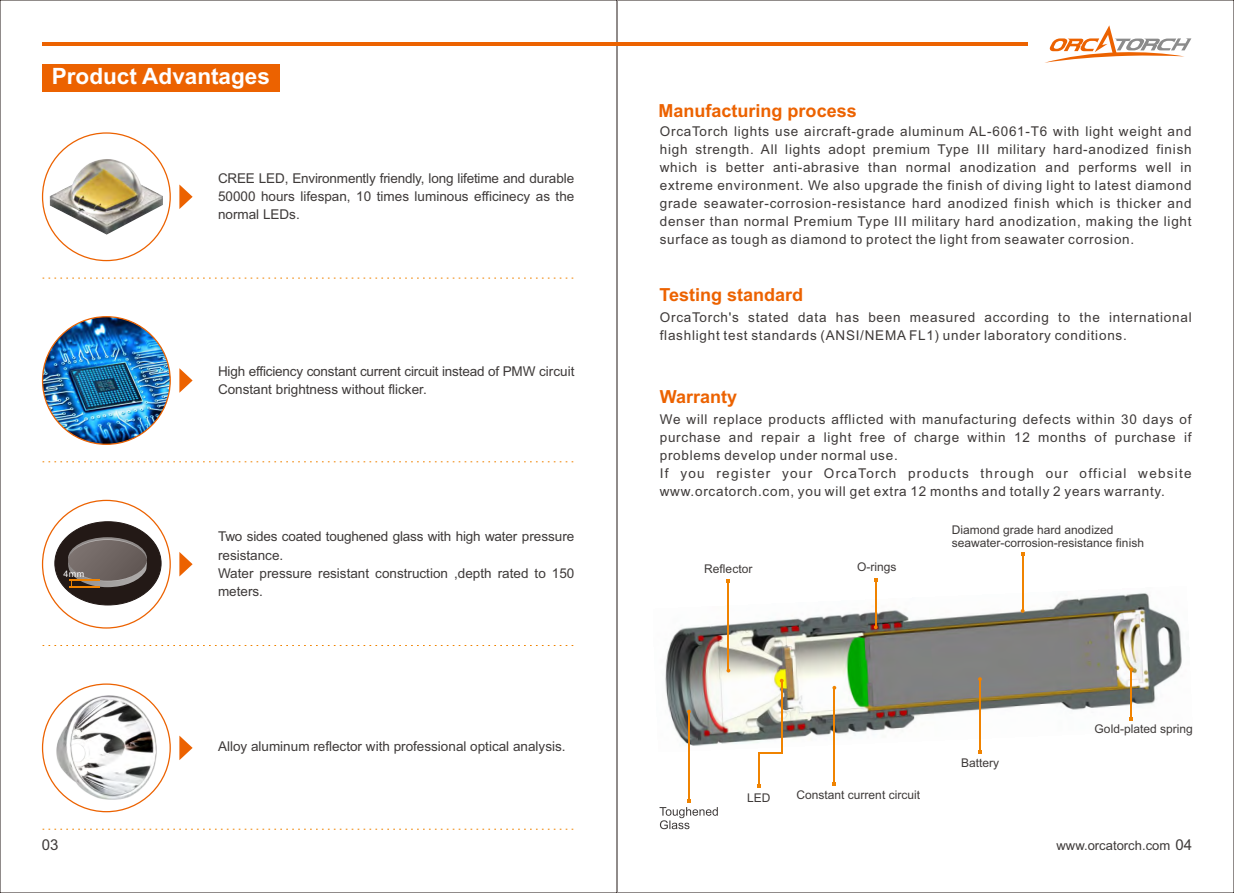
<style>
.page{position:relative;width:1234px;height:893px;background:#fff}
.page>*{position:absolute;margin:0;border:0;box-sizing:border-box;transform-origin:0 0}
.t1{font:700 22.5px "Arial";color:#fff}
.t2{font:700 18px "Arial";color:#ec6200}
.t3{font:15px "Arial";color:#3e3a39}
.t4{font:13.5px/18.1px "Arial";letter-spacing:.055em;color:#3e3a39;text-align:justify}
.t5{font:13.5px/18.1px "Arial";color:#3e3a39}
.t6{font:13.5px/18.1px "Arial";letter-spacing:-.015em;color:#3e3a39}
.t7{font:13.05px "Arial";color:#3e3a39}
.t8{font:12px/13.4px "Arial";color:#3e3a39}
.t9{font:9px "Arial";color:#fff}
.s1{font-size:15px}
</style>
<div class="page">
<div style="left:43px;top:64px;width:237px;height:27px;background:#ec6200"></div>
<img style="left:665px;top:586px;width:517px;height:166px">
<hr style="left:688px;top:712px;width:1px;height:88px;background:#f08300">
<svg style="left:659px;top:800px;width:58px;height:29px"></svg>
<hr style="left:780px;top:681px;width:2px;height:72px;background:#f08300">
<svg style="left:779px;top:679px;width:4px;height:4px"></svg>
<svg style="left:759px;top:752px;width:21px;height:1px"></svg>
<hr style="left:757px;top:752px;width:2px;height:34px;background:#f08300">
<hr style="left:979px;top:679px;width:1px;height:73px;background:#f08300">
<svg style="left:977px;top:677px;width:4px;height:4px"></svg>
<hr style="left:874px;top:580px;width:2px;height:47px;background:#f08300">
<svg style="left:873px;top:625px;width:4px;height:4px"></svg>
<hr style="left:833px;top:688px;width:1px;height:96px;background:#f08300">
<svg style="left:832px;top:686px;width:4px;height:4px"></svg>
<hr style="left:727px;top:583px;width:2px;height:88px;background:#f08300">
<svg style="left:726px;top:579px;width:4px;height:4px"></svg>
<hr style="left:1130px;top:669px;width:1px;height:50px;background:#f08300">
<hr style="left:1021px;top:555px;width:2px;height:56px;background:#f08300">
<svg style="left:1020px;top:609px;width:4px;height:4px"></svg>
<svg style="left:1045px;top:25px;width:146px;height:38px"></svg>
<hr style="left:618px;top:43px;width:409px;height:3px;background:#ec6200">
<hr style="left:43px;top:43px;width:575px;height:3px;background:#ec6200">
<img style="left:50px;top:159px;width:113px;height:76px">
<svg style="left:179px;top:184px;width:13px;height:25px"></svg>
<svg style="left:43px;top:278px;width:531px;height:1px"></svg>
<img style="left:43px;top:317px;width:127px;height:127px;border-radius:50%">
<svg style="left:179px;top:368px;width:13px;height:25px"></svg>
<svg style="left:43px;top:461px;width:531px;height:1px"></svg>
<svg style="left:43px;top:645px;width:531px;height:1px"></svg>
<svg style="left:179px;top:736px;width:13px;height:24px"></svg>
<img style="left:57px;top:696px;width:99px;height:104px">
<svg style="left:179px;top:552px;width:13px;height:24px"></svg>
<div style="left:54px;top:521px;width:107px;height:84px;background:#231916;border:1px solid #231916;border-radius:50%"></div>
<svg style="left:68px;top:537px;width:79px;height:50px"></svg>
<hr style="left:70px;top:580px;width:30px;height:1px;background:#f08300">
<hr style="left:70px;top:586px;width:30px;height:1px;background:#f08300">
<svg style="left:43px;top:829px;width:531px;height:1px"></svg>
<h1 class="t1" style="left:52px;top:68px;width:219px">Product Advantages</h1>
<p class="t4" style="left:218px;top:170px;width:358px">CREE LED, Environmently friendly, long lifetime and durable 50000 hours lifespan, 10 times luminous efficinecy as the normal LEDs.</p>
<p class="t9" style="left:63px;top:571px;width:22px">4mm</p>
<p class="t6" style="left:218px;top:363px;width:358px">High efficiency constant current circuit instead of PMW circuit<br>Constant brightness without flicker.</p>
<p class="t5" style="left:218px;top:529px;width:358px">Two sides coated toughened glass with high water pressure resistance.<br>Water pressure resistant construction ,depth rated to 150 meters.</p>
<p class="t5" style="left:218px;top:739px;width:349px">Alloy aluminum reflector with professional optical analysis.</p>
<h2 class="t2" style="left:658px;top:104px;width:200px">Manufacturing process</h2>
<p class="t4" style="left:659px;top:123px;width:533px">OrcaTorch lights use aircraft-grade aluminum AL-6061-T6 with light weight and high strength. All lights adopt premium Type III military hard-anodized finish which is better anti-abrasive than normal anodization and performs well in extreme environment. We also upgrade the finish of diving light to latest diamond grade seawater-corrosion-resistance hard anodized finish which is thicker and denser than normal Premium Type III military hard anodization, making the light surface as tough as diamond to protect the light from seawater corrosion.</p>
<h2 class="t2" style="left:659px;top:287px;width:145px">Testing standard</h2>
<p class="t4" style="left:659px;top:309px;width:533px">OrcaTorch's stated data has been measured according to the international flashlight test standards (ANSI/NEMA FL1) under laboratory conditions.</p>
<h2 class="t2" style="left:659px;top:389px;width:79px">Warranty</h2>
<p class="t4" style="left:659px;top:411px;width:533px">We will replace products afflicted with manufacturing defects within 30 days of purchase and repair a light free of charge within 12 months of purchase if problems develop under normal use.</p>
<p class="t4" style="left:659px;top:466px;width:533px">If you register your OrcaTorch products through our official website www.orcatorch.com, you will get extra 12 months and totally 2 years warranty.</p>
<p class="t8" style="left:704px;top:563px;width:50px">Reflector</p>
<p class="t8" style="left:856px;top:562px;width:41px">O-rings</p>
<p class="t8" style="left:951px;top:524px;width:194px">Diamond grade hard anodized seawater-corrosion-resistance finish</p>
<p class="t8" style="left:747px;top:792px;width:25px">LED</p>
<p class="t8" style="left:796px;top:789px;width:125px">Constant current circuit</p>
<p class="t8" style="left:960px;top:757px;width:40px">Battery</p>
<p class="t8" style="left:1094px;top:723px;width:100px">Gold-plated spring</p>
<p class="t3" style="left:42px;top:839px;width:18px">03</p>
<p class="t7" style="left:1056px;top:841px;width:137px">www.orcatorch.com <span class="s1">04</span></p>
</div>
